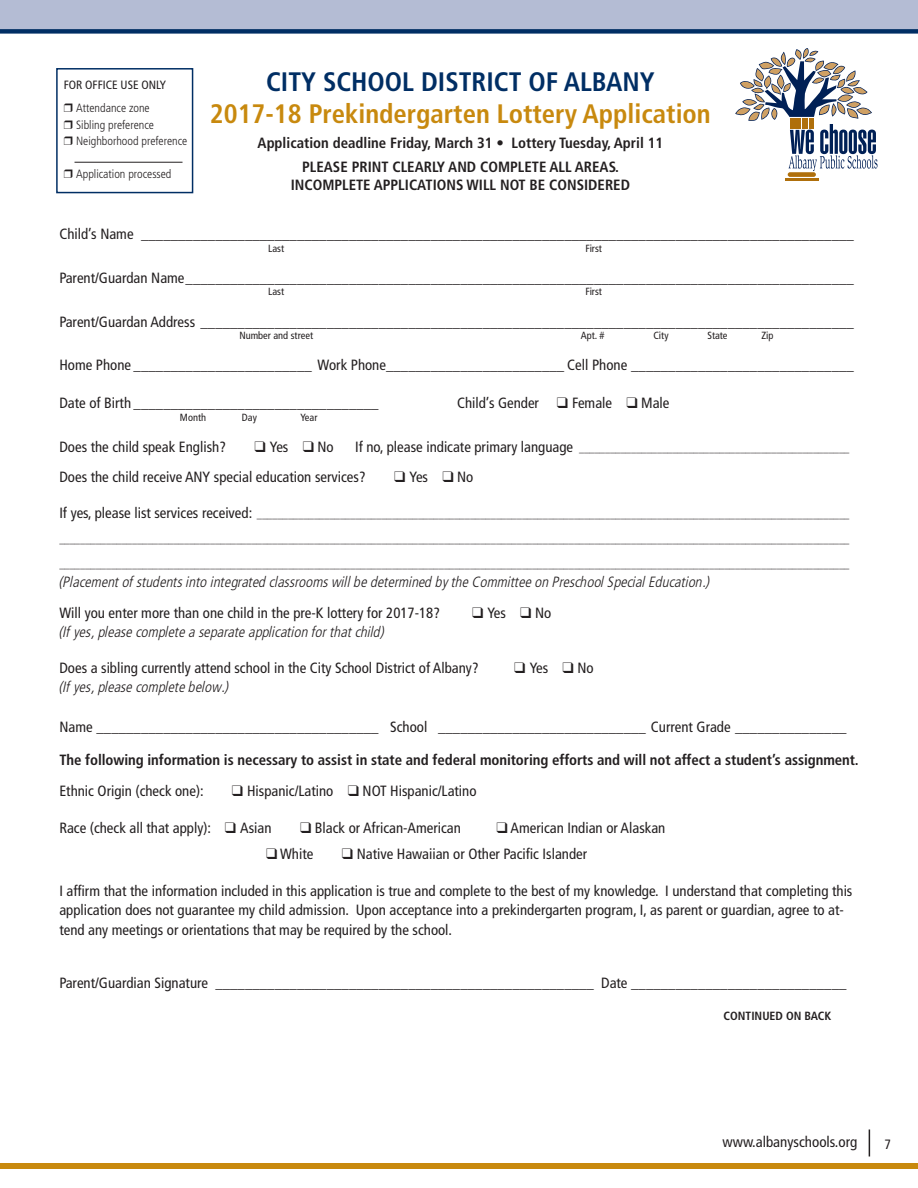
<style>
.page{position:relative;width:918px;height:1188px;background:#fff}
.page>*{position:absolute;margin:0;border:0;box-sizing:border-box;transform-origin:0 0}
.t1{font:700 condensed 26.7px "Frutiger";color:#c8890e}
.t2{font:700 condensed 26.7px "Frutiger";color:#002e64}
.t3{font:condensed 15px "Frutiger";color:#231f20}
.t4{font:condensed 14.85px/19.4px "Frutiger";color:#231f20}
.t5{font:700 condensed 14.85px/24.5px "Frutiger";color:#231f20;text-align:center}
.t6{font:italic 300 condensed 14.85px "Frutiger";color:#231f20}
.t7{font:condensed 13.5px "Frutiger";color:#231f20}
.t8{font:300 condensed 12px/16.5px "Frutiger";color:#231f20}
.t9{font:condensed 12px "Frutiger";color:#231f20}
.t10{font:700 condensed 11.85px "Frutiger";color:#231f20}
.t11{font:condensed 10.35px "Frutiger";color:#231f20}
.s1{font-size:14.85px}
</style>
<div class="page">
<svg style="left:869px;top:1130px;width:1px;height:26px"></svg>
<div style="left:0;top:1163px;width:918px;height:6px;background:#c8890e"></div>
<div style="left:0;top:0;width:918px;height:29px;background:#b4bcd4"></div>
<div style="left:0;top:29px;width:918px;height:5px;background:#002e64"></div>
<hr style="left:785px;top:178px;width:33px;height:3px;background:#af6f0b">
<div style="left:788px;top:172px;width:28px;height:5px;background:#af6f0b;border-radius:2px"></div>
<svg style="left:735px;top:48px;width:143px;height:123px"></svg>
<div style="left:56px;top:68px;width:137px;height:125px;border:2px solid #002e64"></div>
<hr style="left:75px;top:162px;width:108px;height:1px;background:#231f20">
<h1 class="t2" style="left:266px;top:66px;width:390px">CITY SCHOOL DISTRICT OF ALBANY</h1>
<h1 class="t1" style="left:210px;top:98px;width:502px">2017-18 Prekindergarten Lottery Application</h1>
<p class="t5" style="left:258px;top:131px;width:407px">Application deadline Friday, March 31 • Lottery Tuesday, April 11<br>PLEASE PRINT CLEARLY AND COMPLETE ALL AREAS.</p>
<p class="t5" style="left:291px;top:173px;width:341px">INCOMPLETE APPLICATIONS WILL NOT BE CONSIDERED</p>
<p class="t4" style="left:59px;top:225px;width:796px">Child’s Name ________________________________________________________________________________________________</p>
<p class="t11" style="left:268px;top:242px;width:17px">Last</p>
<p class="t11" style="left:586px;top:242px;width:18px">First</p>
<p class="t4" style="left:59px;top:268px;width:796px">Parent/Guardan Name__________________________________________________________________________________________</p>
<p class="t11" style="left:268px;top:286px;width:17px">Last</p>
<p class="t11" style="left:586px;top:286px;width:18px">First</p>
<p class="t4" style="left:59px;top:312px;width:796px">Parent/Guardan Address ________________________________________________________________________________________</p>
<p class="t11" style="left:239px;top:329px;width:75px">Number and street</p>
<p class="t11" style="left:581px;top:329px;width:25px">Apt. #</p>
<p class="t11" style="left:653px;top:329px;width:17px">City</p>
<p class="t11" style="left:707px;top:329px;width:22px">State</p>
<p class="t11" style="left:761px;top:329px;width:14px">Zip</p>
<p class="t4" style="left:59px;top:356px;width:796px">Home Phone ________________________ Work Phone________________________ Cell Phone ______________________________</p>
<p class="t4" style="left:59px;top:393px;width:321px">Date of Birth _________________________________</p>
<p class="t4" style="left:457px;top:393px;width:214px">Child’s Gender ❑ Female ❑ Male</p>
<p class="t11" style="left:180px;top:411px;width:28px">Month</p>
<p class="t11" style="left:242px;top:411px;width:17px">Day</p>
<p class="t11" style="left:300px;top:411px;width:19px">Year</p>
<p class="t4" style="left:59px;top:437px;width:168px">Does the child speak English?</p>
<p class="t4" style="left:254px;top:437px;width:81px">❑ Yes ❑ No</p>
<p class="t11" style="left:355px;top:442px;width:496px"><span class="s1">If no, please indicate primary language</span> ____________________________________________________</p>
<p class="t4" style="left:59px;top:467px;width:308px">Does the child receive ANY special education services?</p>
<p class="t4" style="left:394px;top:467px;width:81px">❑ Yes ❑ No</p>
<p class="t11" style="left:59px;top:508px;width:792px"><span class="s1">If yes, please list services received:</span> __________________________________________________________________________________________________________________</p>
<p class="t11" style="left:59px;top:533px;width:792px">________________________________________________________________________________________________________________________________________________________</p>
<p class="t11" style="left:59px;top:558px;width:792px">________________________________________________________________________________________________________________________________________________________</p>
<p class="t6" style="left:59px;top:573px;width:652px">(Placement of students into integrated classrooms will be determined by the Committee on Preschool Special Education.)</p>
<p class="t4" style="left:59px;top:603px;width:382px">Will you enter more than one child in the pre-K lottery for 2017-18?</p>
<p class="t4" style="left:472px;top:603px;width:81px">❑ Yes ❑ No</p>
<p class="t6" style="left:59px;top:624px;width:327px">(If yes, please complete a separate application for that child)</p>
<p class="t4" style="left:59px;top:658px;width:421px">Does a sibling currently attend school in the City School District of Albany?</p>
<p class="t4" style="left:514px;top:658px;width:81px">❑ Yes ❑ No</p>
<p class="t6" style="left:59px;top:679px;width:171px">(If yes, please complete below.)</p>
<p class="t4" style="left:59px;top:717px;width:789px">Name ______________________________________ School ____________________________ Current Grade _______________</p>
<p class="t5" style="left:59px;top:747px;width:801px">The following information is necessary to assist in state and federal monitoring efforts and will not affect a student’s assignment.</p>
<p class="t4" style="left:59px;top:781px;width:146px">Ethnic Origin (check one):</p>
<p class="t4" style="left:232px;top:781px;width:246px">❑ Hispanic/Latino ❑ NOT Hispanic/Latino</p>
<p class="t4" style="left:59px;top:818px;width:214px">Race (check all that apply): ❑ Asian</p>
<p class="t4" style="left:300px;top:818px;width:162px">❑ Black or African-American</p>
<p class="t4" style="left:497px;top:818px;width:177px">❑ American Indian or Alaskan □</p>
<p class="t4" style="left:266px;top:844px;width:49px">❑ White</p>
<p class="t4" style="left:342px;top:844px;width:247px">❑ Native Hawaiian or Other Pacific Islander</p>
<p class="t4" style="left:59px;top:881px;width:795px">I affirm that the information included in this application is true and complete to the best of my knowledge. I understand that completing this application does not guarantee my child admission. Upon acceptance into a prekindergarten program, I, as parent or guardian, agree to at&shy;tend any meetings or orientations that may be required by the school.</p>
<p class="t4" style="left:59px;top:973px;width:789px">Parent/Guardian Signature ___________________________________________________ Date _____________________________</p>
<p class="t10" style="left:724px;top:1009px;width:109px">CONTINUED ON BACK</p>
<p class="t9" style="left:64px;top:78px;width:104px">FOR OFFICE USE ONLY</p>
<p class="t8" style="left:76px;top:100px;width:113px">Attendance zone<br>Sibling preference<br>Neighborhood preference</p>
<p class="t8" style="left:76px;top:166px;width:97px">Application processed</p>
<p class="t3" style="left:722px;top:1133px;width:136px">www.albanyschools.org</p>
<p class="t7" style="left:885px;top:1136px;width:8px">7</p>
</div>
